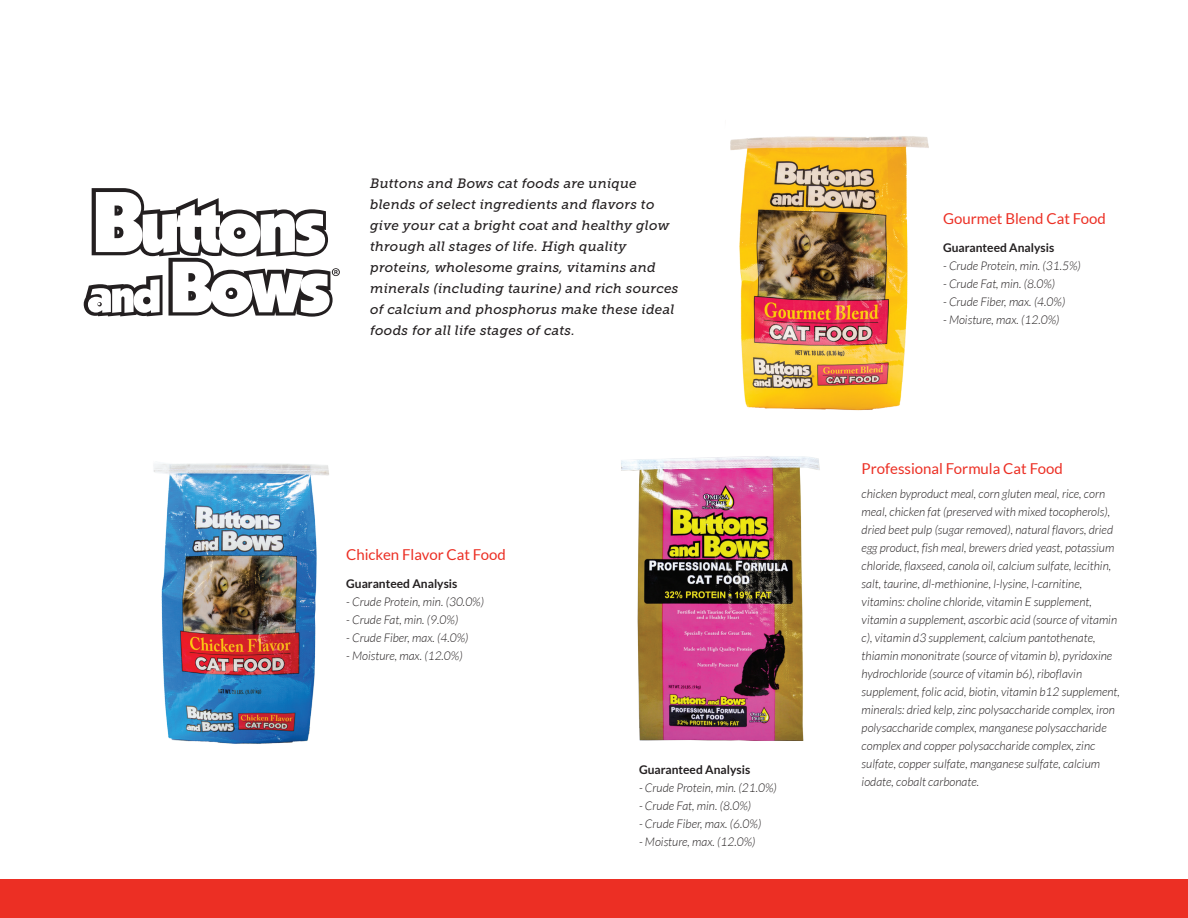
<style>
.page{position:relative;width:1188px;height:918px;background:#fff}
.page>*{position:absolute;margin:0;border:0;box-sizing:border-box;transform-origin:0 0}
.t1{font:15px "Lato";color:#ec2f24}
.t2{font:italic 13.5px/21px "Museo Slab 500";letter-spacing:.02em;color:#231f20}
.t3{font:italic 300 12px/18px "Lato";color:#231f20}
.t4{font:700 12px "Lato";color:#231f20}
</style>
<div class="page">
<div style="left:0;top:879px;width:1188px;height:39px;background:#ec2f24"></div>
<img style="left:730px;top:136px;width:199px;height:275px">
<svg style="left:84px;top:188px;width:256px;height:129px"></svg>
<img style="left:153px;top:463px;width:176px;height:281px">
<img style="left:621px;top:456px;width:199px;height:285px">
<p class="t2" style="left:370px;top:173px;width:310px">Buttons and Bows cat foods are unique blends of select ingredients and flavors to give your cat a bright coat and healthy glow through all stages of life. High quality proteins, wholesome grains, vitamins and minerals (including taurine) and rich sources of calcium and phosphorus make these ideal foods for all life stages of cats.</p>
<p class="t1" style="left:346px;top:546px;width:161px">Chicken Flavor Cat Food</p>
<p class="t4" style="left:346px;top:577px;width:113px">Guaranteed Analysis</p>
<p class="t3" style="left:346px;top:593px;width:139px">- Crude Protein, min. (30.0%)</p>
<p class="t3" style="left:346px;top:611px;width:114px">- Crude Fat, min. (9.0%)</p>
<p class="t3" style="left:346px;top:629px;width:124px">- Crude Fiber, max. (4.0%)</p>
<p class="t3" style="left:346px;top:647px;width:118px">- Moisture, max. (12.0%)</p>
<p class="t4" style="left:639px;top:762px;width:113px">Guaranteed Analysis</p>
<p class="t3" style="left:639px;top:779px;width:139px">- Crude Protein, min. (21.0%)</p>
<p class="t3" style="left:639px;top:797px;width:114px">- Crude Fat, min. (8.0%)</p>
<p class="t3" style="left:639px;top:815px;width:124px">- Crude Fiber, max. (6.0%)</p>
<p class="t3" style="left:639px;top:833px;width:118px">- Moisture, max. (12.0%)</p>
<p class="t1" style="left:943px;top:210px;width:164px">Gourmet Blend Cat Food</p>
<p class="t4" style="left:943px;top:241px;width:113px">Guaranteed Analysis</p>
<p class="t3" style="left:943px;top:257px;width:139px">- Crude Protein, min. (31.5%)</p>
<p class="t3" style="left:943px;top:275px;width:114px">- Crude Fat, min. (8.0%)</p>
<p class="t3" style="left:943px;top:293px;width:124px">- Crude Fiber, max. (4.0%)</p>
<p class="t3" style="left:943px;top:311px;width:118px">- Moisture, max. (12.0%)</p>
<p class="t1" style="left:862px;top:460px;width:203px">Professional Formula Cat Food</p>
<p class="t3" style="left:862px;top:485px;width:260px">chicken byproduct meal, corn gluten meal, rice, corn meal, chicken fat (preserved with mixed tocopherols), dried beet pulp (sugar removed), natural flavors, dried egg product, fish meal, brewers dried yeast, potassium chloride, flaxseed, canola oil, calcium sulfate, lecithin, salt, taurine, dl-methionine, l-lysine, l-carnitine, vitamins: choline chloride, vitamin E supplement, vitamin a supplement, ascorbic acid (source of vitamin c), vitamin d3 supplement, calcium pantothenate, thiamin mononitrate (source of vitamin b), pyridoxine hydrochloride (source of vitamin b6), riboflavin supplement, folic acid, biotin, vitamin b12 supplement, minerals: dried kelp, zinc polysaccharide complex, iron polysaccharide complex, manganese polysaccharide complex and copper polysaccharide complex, zinc sulfate, copper sulfate, manganese sulfate, calcium iodate, cobalt carbonate.</p>
</div>
